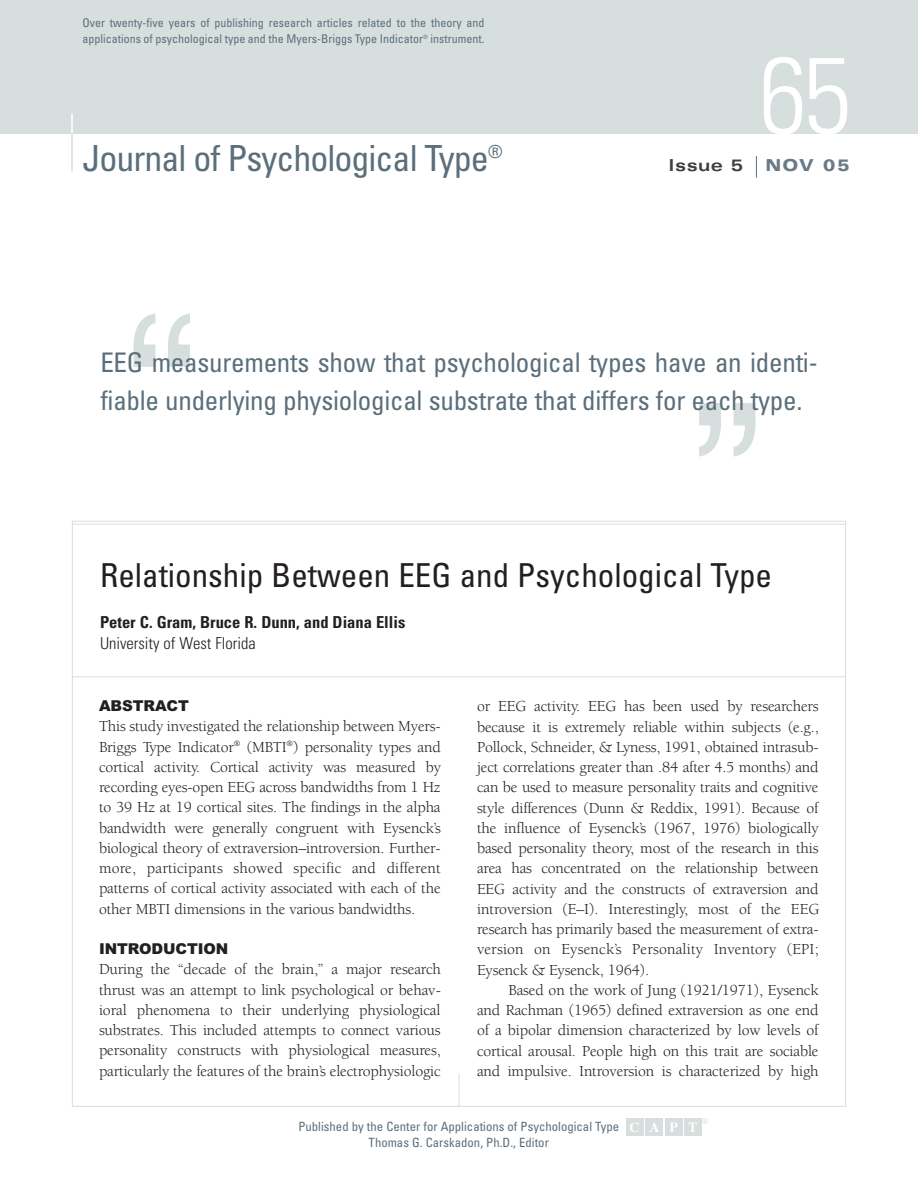
<style>
.page{position:relative;width:918px;height:1188px;background:#fff}
.page>*{position:absolute;margin:0;border:0;box-sizing:border-box;transform-origin:0 0}
.t1{font:210px "Helvetica";color:#d7dfde}
.t2{font:300 condensed 108px "Univers";color:#fff}
.t3{font:condensed 36px "Univers";letter-spacing:-.025em;color:#5b6f7b}
.t4{font:condensed 33px "Univers";color:#231f20}
.t5{font:condensed 27px/37.5px "Univers";letter-spacing:-.01em;color:#5b6f7b}
.t6{font:700 condensed 16.5px "Univers";color:#231f20}
.t7{font:300 condensed 16.5px "Univers";color:#231f20}
.t8{font:700 expanded 16.5px "Univers";letter-spacing:.03em;color:#3e3e3f}
.t9{font:900 expanded 16.5px "Univers";color:#687b87}
.t10{font:15.75px/20.2px "Berkeley";letter-spacing:-.01em;color:#231f20;text-align:justify}
.t11{font:900 15px "Arial";letter-spacing:-.005em;color:#231f20}
.t12{font:700 13.95px "Times";color:#fff}
.t13{font:condensed 12.75px/15.3px "Univers";color:#5b6f7b;text-align:center}
.t14{font:condensed 12px/16.5px "Univers";color:#5b6f7b}
.t15{font:condensed 7.5px "Univers";color:#d7dfde}
</style>
<div class="page">
<div style="left:0;top:0;width:918px;height:133px;background:#d7dfde"></div>
<hr style="left:73px;top:676px;width:772px;height:1px;background:#d7dfde">
<hr style="left:72px;top:524px;width:774px;height:1px;background:#d7dfde">
<hr style="left:71px;top:113px;width:2px;height:59px;background:#d7dfde">
<hr style="left:459px;top:1073px;width:1px;height:34px;background:#d7dfde">
<hr style="left:71px;top:113px;width:2px;height:20px;background:#fff">
<div style="left:626px;top:1118px;width:18px;height:18px;background:#d7dfde"></div>
<div style="left:646px;top:1118px;width:17px;height:18px;background:#d7dfde"></div>
<div style="left:665px;top:1118px;width:17px;height:18px;background:#d7dfde"></div>
<div style="left:684px;top:1118px;width:18px;height:18px;background:#d7dfde"></div>
<svg style="left:756px;top:156px;width:1px;height:22px"></svg>
<p class="t14" style="left:82px;top:15px;width:404px">Over twenty-five years of publishing research articles related to the theory and applications of psychological type and the Myers-Briggs Type Indicator<sup>®</sup> instrument.</p>
<h3 class="t3" style="left:82px;top:145px;width:422px">Journal of Psychological Type<sup>®</sup></h3>
<h2 class="t2" style="left:759px;top:55px;width:94px">65</h2>
<p class="t8" style="left:669px;top:159px;width:76px">Issue 5</p>
<p class="t9" style="left:765px;top:159px;width:86px">NOV 05</p>
<h1 class="t1" style="left:126px;top:270px;width:71px">“</h1>
<h3 class="t5" style="left:100px;top:346px;width:719px">EEG measurements show that psychological types have an identi&shy;fiable underlying physiological substrate that differs for each type.</h3>
<h1 class="t1" style="left:691px;top:358px;width:71px">”</h1>
<h3 class="t4" style="left:100px;top:563px;width:674px">Relationship Between EEG and Psychological Type</h3>
<p class="t6" style="left:100px;top:616px;width:307px">Peter C. Gram, Bruce R. Dunn, and Diana Ellis</p>
<p class="t7" style="left:100px;top:637px;width:157px">University of West Florida</p>
<p class="t11" style="left:99px;top:697px;width:91px">ABSTRACT</p>
<p class="t10" style="left:99px;top:718px;width:344px">This study investigated the relationship between Myers-Briggs Type Indicator<sup>®</sup> (MBTI<sup>®</sup>) personality types and cortical activity. Cortical activity was measured by recording eyes-open EEG across bandwidths from 1 Hz to 39 Hz at 19 cortical sites. The findings in the alpha bandwidth were generally congruent with Eysenck’s biological theory of extraversion–introversion. Further&shy;more, participants showed specific and different patterns of cortical activity associated with each of the other MBTI dimensions in the various bandwidths.</p>
<p class="t11" style="left:99px;top:940px;width:131px">INTRODUCTION</p>
<p class="t10" style="left:99px;top:961px;width:344px">During the “decade of the brain,” a major research thrust was an attempt to link psychological or behav&shy;ioral phenomena to their underlying physiological substrates. This included attempts to connect various personality constructs with physiological measures, particularly the features of the brain’s electrophysiologic</p>
<p class="t10" style="left:477px;top:698px;width:344px">or EEG activity. EEG has been used by researchers because it is extremely reliable within subjects (e.g., Pollock, Schneider, &amp; Lyness, 1991, obtained intrasub&shy;ject correlations greater than .84 after 4.5 months) and can be used to measure personality traits and cognitive style differences (Dunn &amp; Reddix, 1991). Because of the influence of Eysenck’s (1967, 1976) biologically based personality theory, most of the research in this area has concentrated on the relationship between EEG activity and the constructs of extraversion and introversion (E–I). Interestingly, most of the EEG research has primarily based the measurement of extra&shy;version on Eysenck’s Personality Inventory (EPI; Eysenck &amp; Eysenck, 1964).</p>
<p class="t10" style="left:477px;top:981px;width:343px;text-indent:31px">Based on the work of Jung (1921/1971), Eysenck and Rachman (1965) defined extraversion as one end of a bipolar dimension characterized by low levels of cortical arousal. People high on this trait are sociable and impulsive. Introversion is characterized by high</p>
<p class="t15" style="left:702px;top:1119px;width:7px">®</p>
<p class="t13" style="left:298px;top:1120px;width:322px">Published by the Center for Applications of Psychological Type<br>Thomas G. Carskadon, Ph.D., Editor</p>
<p class="t12" style="left:630px;top:1119px;width:70px">CAPT</p>
</div>
